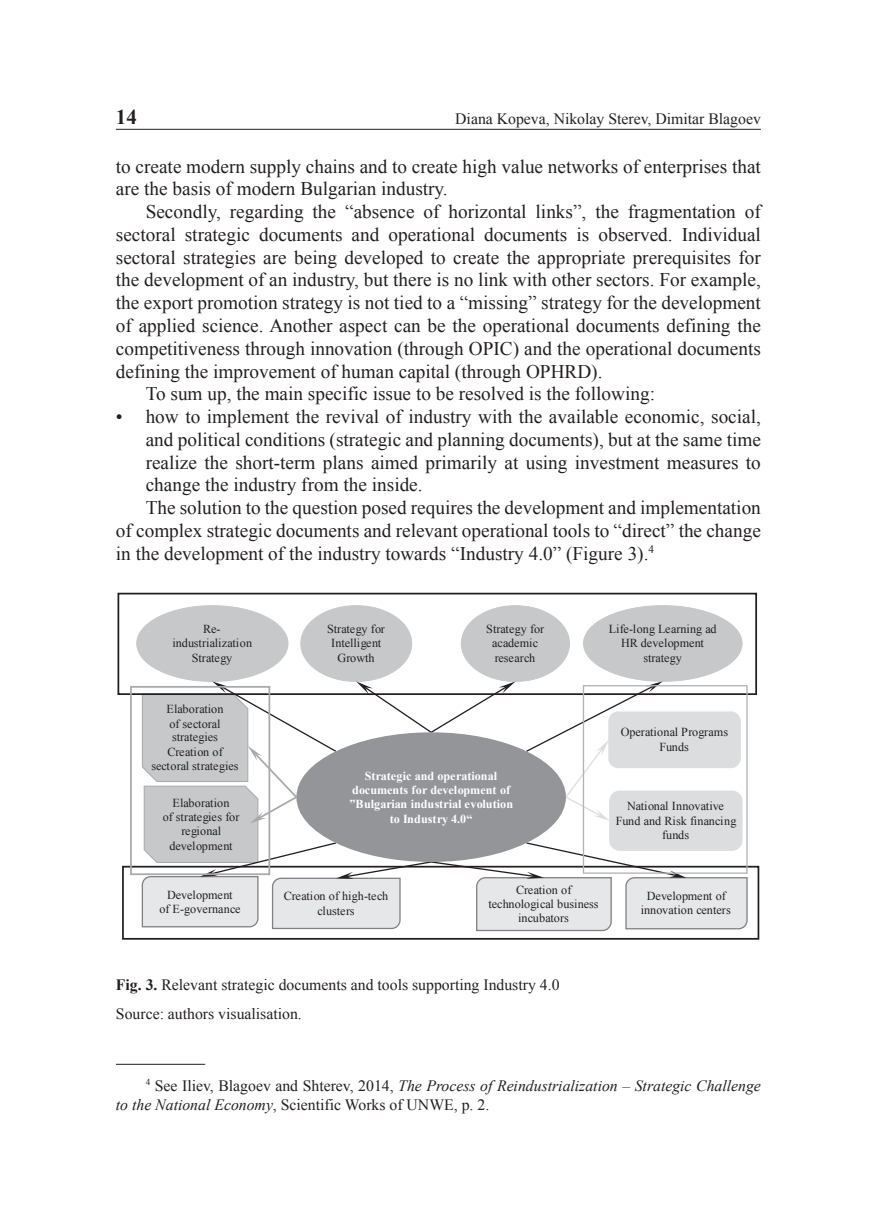
<style>
.page{position:relative;width:874px;height:1222px;background:#fff}
.page>*{position:absolute;margin:0;border:0;box-sizing:border-box;transform-origin:0 0}
.t1{font:700 21px "Times New Roman";color:#231f20}
.tekst_podstawowy{font:19.25px/22.8px "Times New Roman";color:#231f20;text-align:justify}
.przypis{font:italic 15.75px/19.2px "Times New Roman";color:#231f20}
.tyt_rysunku{font:15.75px "Times New Roman";color:#231f20}
.źródło_tab{font:15.75px "Times New Roman";color:#231f20}
.t2{font:12.25px/14.3px "Times New Roman";color:#231f20;text-align:center}
.t3{font:700 12.25px/14.2px "Times New Roman";color:#fff;text-align:center}
.s1{font-weight:700}
.s2{font-style:normal}
</style>
<div class="page">
<hr style="left:116px;top:129px;width:645px;height:1px;background:#231f20">
<div style="left:137px;top:605px;width:151px;height:76px;background:#c7c8ca;border-radius:50%"></div>
<div style="left:583px;top:605px;width:159px;height:76px;background:#c7c8ca;border-radius:50%"></div>
<div style="left:461px;top:605px;width:108px;height:76px;background:#c7c8ca;border-radius:50%"></div>
<div style="left:301px;top:605px;width:111px;height:76px;background:#c7c8ca;border-radius:50%"></div>
<svg style="left:141px;top:681px;width:607px;height:250px"></svg>
<div style="left:296px;top:732px;width:270px;height:129px;background:#939598;border-radius:50%"></div>
<div style="left:117px;top:592px;width:640px;height:103px;border:2px solid #231f20"></div>
<div style="left:122px;top:865px;width:637px;height:74px;border:2px solid #231f20"></div>
<div style="left:130px;top:686px;width:140px;height:189px;border:2px solid #a8a9ad"></div>
<div style="left:583px;top:685px;width:165px;height:188px;border:1px solid #b2b3b7"></div>
<hr style="left:116px;top:1063px;width:89px;height:1px;background:#231f20">
<p class="t1" style="left:116px;top:102px;width:22px">14</p>
<p class="tyt_rysunku" style="left:455px;top:108px;width:307px">Diana Kopeva, Nikolay Sterev, Dimitar Blagoev</p>
<p class="tekst_podstawowy" style="left:116px;top:154px;width:646px">to create modern supply chains and to create high value networks of enterprises that are the basis of modern Bulgarian industry.</p>
<p class="tekst_podstawowy" style="left:116px;top:200px;width:646px;text-indent:30px">Secondly, regarding the “absence of horizontal links”, the fragmentation of sectoral strategic documents and operational documents is observed. Individual sectoral strategies are being developed to create the appropriate prerequisites for the development of an industry, but there is no link with other sectors. For example, the export promotion strategy is not tied to a “missing” strategy for the development of applied science. Another aspect can be the operational documents defining the competitiveness through innovation (through OPIC) and the operational documents defining the improvement of human capital (through OPHRD).</p>
<p class="tekst_podstawowy" style="left:146px;top:382px;width:511px">To sum up, the main specific issue to be resolved is the following:</p>
<p class="tekst_podstawowy" style="left:146px;top:405px;width:617px;text-indent:-30px">• how to implement the revival of industry with the available economic, social, and political conditions (strategic and planning documents), but at the same time realize the short-term plans aimed primarily at using investment measures to change the industry from the inside.</p>
<p class="tekst_podstawowy" style="left:116px;top:496px;width:646px;text-indent:30px">The solution to the question posed requires the development and implementation of complex strategic documents and relevant operational tools to “direct” the change in the development of the industry towards “Industry 4.0” (Figure 3).<sup>4</sup></p>
<p class="t2" style="left:172px;top:622px;width:81px">Re&shy;industrialization<br>Strategy</p>
<p class="t2" style="left:609px;top:621px;width:109px">Life-long Learning ad<br>HR development strategy</p>
<p class="t2" style="left:327px;top:622px;width:59px">Strategy for<br>Intelligent<br>Growth</p>
<p class="t2" style="left:486px;top:622px;width:59px">Strategy for academic research</p>
<p class="t2" style="left:152px;top:701px;width:89px">Elaboration<br>of sectoral strategies<br>Creation of sectoral strategies</p>
<p class="t2" style="left:163px;top:795px;width:78px">Elaboration<br>of strategies for regional development</p>
<p class="t3" style="left:349px;top:768px;width:165px">Strategic and operational documents for development of ”Bulgarian industrial evolution to Industry 4.0“</p>
<p class="t2" style="left:621px;top:724px;width:109px">Operational Programs<br>Funds</p>
<p class="t2" style="left:616px;top:798px;width:122px">National Innovative<br>Fund and Risk financing funds</p>
<p class="t2" style="left:159px;top:887px;width:83px">Development<br>of E-governance</p>
<p class="t2" style="left:284px;top:888px;width:106px">Creation of high-tech clusters</p>
<p class="t2" style="left:488px;top:882px;width:112px">Creation of technological business incubators</p>
<p class="t2" style="left:641px;top:888px;width:92px">Development of innovation centers</p>
<p class="tyt_rysunku" style="left:116px;top:973px;width:445px"><span class="s1">Fig. 3.</span> Relevant strategic documents and tools supporting Industry 4.0</p>
<p class="źródło_tab" style="left:116px;top:1003px;width:187px">Source: authors visualisation.</p>
<p class="przypis" style="left:116px;top:1075px;width:646px;text-indent:30px"><sup>4</sup> <span class="s2">See Iliev, Blagoev and Shterev, 2014,</span> The Process of Reindustrialization – Strategic Challenge to the National Economy<span class="s2">, Scientific Works of UNWE, p. 2.</span></p>
</div>
